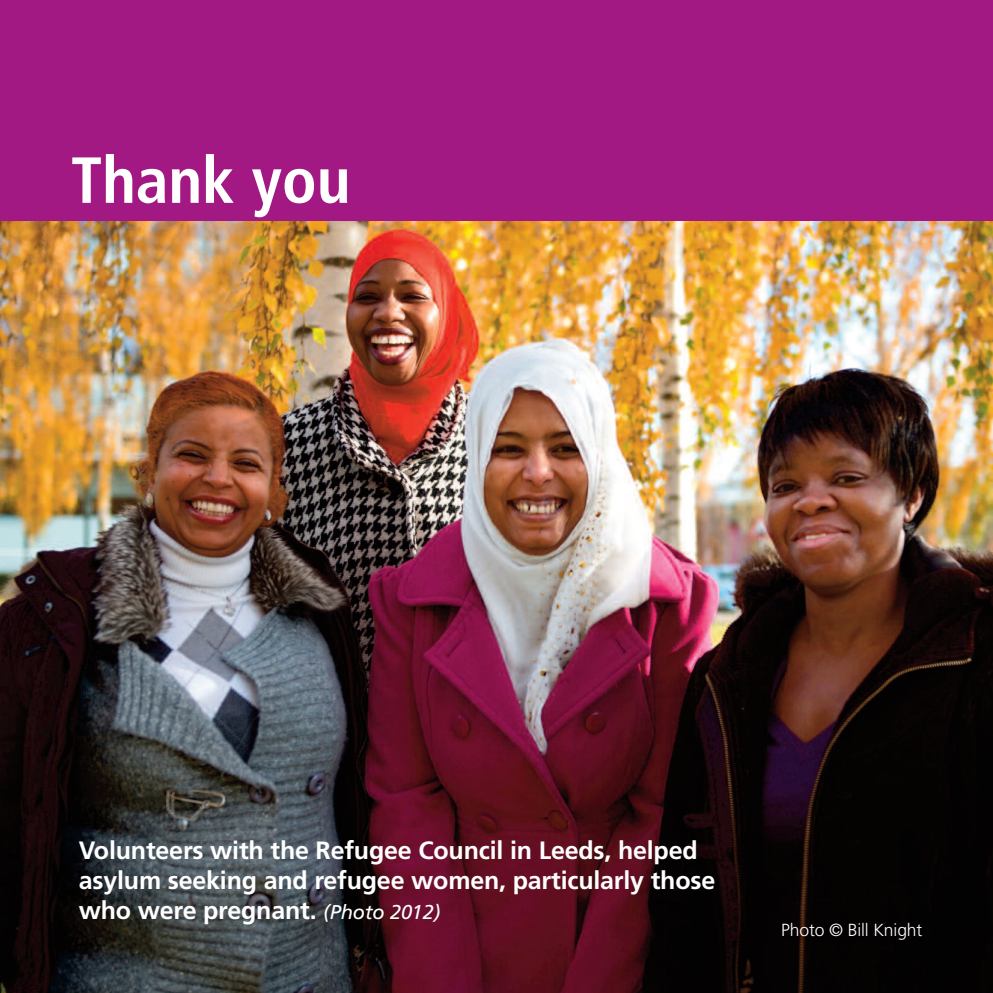
<style>
.page{position:relative;width:993px;height:993px;background:#fff}
.page>*{position:absolute;margin:0;border:0;box-sizing:border-box;transform-origin:0 0}
.t1{font:700 condensed 65px "Frutiger";color:#fff}
.t2{font:700 25px/30px "Frutiger";letter-spacing:-.005em;color:#fff}
.t3{font:300 17.5px "Frutiger";letter-spacing:-.005em;color:#fff}
.s1{font-weight:400;font-style:italic;font-size:20px}
</style>
<div class="page">
<img style="left:0;top:220px;width:992px;height:772px">
<div style="left:0;top:0;width:992px;height:220px;background:#a31984"></div>
<div style="left:764px;top:905px;width:197px;height:67px;background:#040202"></div>
<h1 class="t1" style="left:71px;top:154px;width:281px">Thank you</h1>
<p class="t2" style="left:79px;top:836px;width:637px">Volunteers with the Refugee Council in Leeds, helped asylum seeking and refugee women, particularly those who were pregnant. <span class="s1">(Photo 2012)</span></p>
<p class="t3" style="left:781px;top:922px;width:142px">Photo © Bill Knight</p>
</div>
